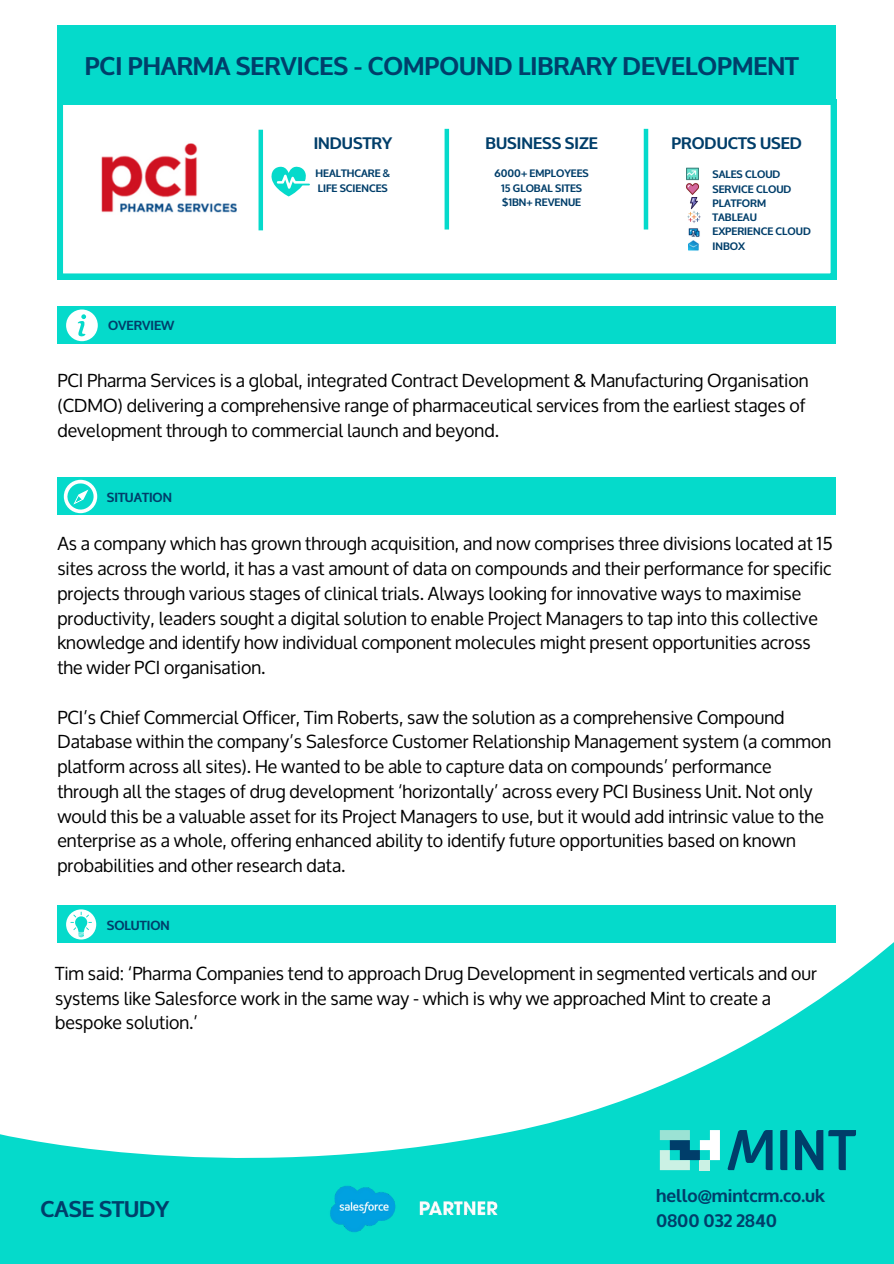
<style>
.page{position:relative;width:894px;height:1264px;background:#fff}
.page>*{position:absolute;margin:0;border:0;box-sizing:border-box;transform-origin:0 0}
.t1{font:700 25.2px "Oxygen";color:#003e6a}
.t2{font:700 22.35px "Oxygen";color:#003e6a}
.t3{font:18px/24.8px "Oxygen";color:#000}
.t4{font:700 17.7px/24.9px "Oxygen";color:#003e6a}
.t5{font:700 16.5px "Oxygen";color:#003e6a}
.t6{font:700 13.05px "Oxygen";color:#003e6a}
.t7{font:700 10.65px/14.2px "Oxygen";color:#003e6a}
</style>
<div class="page">
<svg style="left:0;top:943px;width:893px;height:320px"></svg>
<svg style="left:780px;top:1129px;width:7px;height:41px"></svg>
<svg style="left:727px;top:1129px;width:45px;height:41px;background:#02909d"></svg>
<svg style="left:794px;top:1129px;width:61px;height:41px;background:#02929e"></svg>
<svg style="left:659px;top:1130px;width:60px;height:40px;background:#67cbc9"></svg>
<svg style="left:57px;top:99px;width:779px;height:180px"></svg>
<img style="left:82px;top:127px;width:165px;height:119px">
<div style="left:258px;top:130px;width:5px;height:100px;background:#05dacb"></div>
<div style="left:444px;top:129px;width:5px;height:100px;background:#05dacb"></div>
<div style="left:643px;top:129px;width:5px;height:100px;background:#05dacb"></div>
<svg style="left:271px;top:166px;width:38px;height:30px"></svg>
<svg style="left:687px;top:211px;width:13px;height:12px"></svg>
<img style="left:685px;top:167px;width:14px;height:29px">
<img style="left:687px;top:196px;width:13px;height:14px">
<div style="left:57px;top:26px;width:778px;height:73px;background:#05dacb"></div>
<div style="left:57px;top:306px;width:779px;height:38px;background:#05dacb"></div>
<svg style="left:66px;top:309px;width:32px;height:32px"></svg>
<div style="left:57px;top:477px;width:779px;height:38px;background:#05dacb"></div>
<svg style="left:64px;top:480px;width:33px;height:33px"></svg>
<img style="left:686px;top:226px;width:16px;height:12px">
<img style="left:688px;top:239px;width:11px;height:14px">
<div style="left:57px;top:905px;width:779px;height:38px;background:#05dacb"></div>
<svg style="left:66px;top:909px;width:30px;height:30px"></svg>
<svg style="left:70px;top:911px;width:22px;height:26px"></svg>
<img style="left:328px;top:1184px;width:175px;height:52px">
<p class="t1" style="left:85px;top:44px;width:715px">PCI PHARMA SERVICES - COMPOUND LIBRARY DEVELOPMENT</p>
<p class="t6" style="left:108px;top:314px;width:68px">OVERVIEW</p>
<p class="t5" style="left:313px;top:129px;width:80px">INDUSTRY</p>
<p class="t5" style="left:485px;top:129px;width:114px">BUSINESS SIZE</p>
<p class="t5" style="left:671px;top:129px;width:132px">PRODUCTS USED</p>
<p class="t7" style="left:315px;top:165px;width:76px">HEALTHCARE &amp;<br>LIFE SCIENCES</p>
<p class="t7" style="left:494px;top:165px;width:96px">6000+ EMPLOYEES</p>
<p class="t7" style="left:712px;top:166px;width:69px">SALES CLOUD</p>
<p class="t7" style="left:712px;top:181px;width:80px">SERVICE CLOUD</p>
<p class="t7" style="left:712px;top:195px;width:55px">PLATFORM</p>
<p class="t7" style="left:712px;top:209px;width:46px">TABLEAU</p>
<p class="t7" style="left:712px;top:223px;width:100px">EXPERIENCE CLOUD</p>
<p class="t7" style="left:712px;top:238px;width:34px">INBOX</p>
<p class="t7" style="left:501px;top:180px;width:82px">15 GLOBAL SITES</p>
<p class="t7" style="left:502px;top:194px;width:80px">$1BN+ REVENUE</p>
<h6 class="t3" style="left:57px;top:368px;width:752px">PCI Pharma Services is a global, integrated Contract Development &amp; Manufacturing Organisation (CDMO) delivering a comprehensive range of pharmaceutical services from the earliest stages of development through to commercial launch and beyond.</h6>
<h3 class="t6" style="left:107px;top:485px;width:67px">SITUATION</h3>
<p class="t3" style="left:57px;top:531px;width:776px">As a company which has grown through acquisition, and now comprises three divisions located at 15 sites across the world, it has a vast amount of data on compounds and their performance for specific projects through various stages of clinical trials. Always looking for innovative ways to maximise productivity, leaders sought a digital solution to enable Project Managers to tap into this collective knowledge and identify how individual component molecules might present opportunities across the wider PCI organisation.</p>
<p class="t3" style="left:57px;top:705px;width:775px">PCI’s Chief Commercial Officer, Tim Roberts, saw the solution as a comprehensive Compound Database within the company’s Salesforce Customer Relationship Management system (a common platform across all sites). He wanted to be able to capture data on compounds’ performance through all the stages of drug development ‘horizontally’ across every PCI Business Unit. Not only would this be a valuable asset for its Project Managers to use, but it would add intrinsic value to the enterprise as a whole, offering enhanced ability to identify future opportunities based on known probabilities and other research data.</p>
<h5 class="t6" style="left:107px;top:913px;width:64px">SOLUTION</h5>
<h5 class="t3" style="left:55px;top:961px;width:763px">Tim said: ‘Pharma Companies tend to approach Drug Development in segmented verticals and our systems like Salesforce work in the same way - which is why we approached Mint to create a bespoke solution.’</h5>
<h6 class="t2" style="left:40px;top:1189px;width:130px">CASE STUDY</h6>
<h5 class="t4" style="left:656px;top:1181px;width:170px">hello@mintcrm.co.uk<br>0800 032 2840</h5>
</div>
